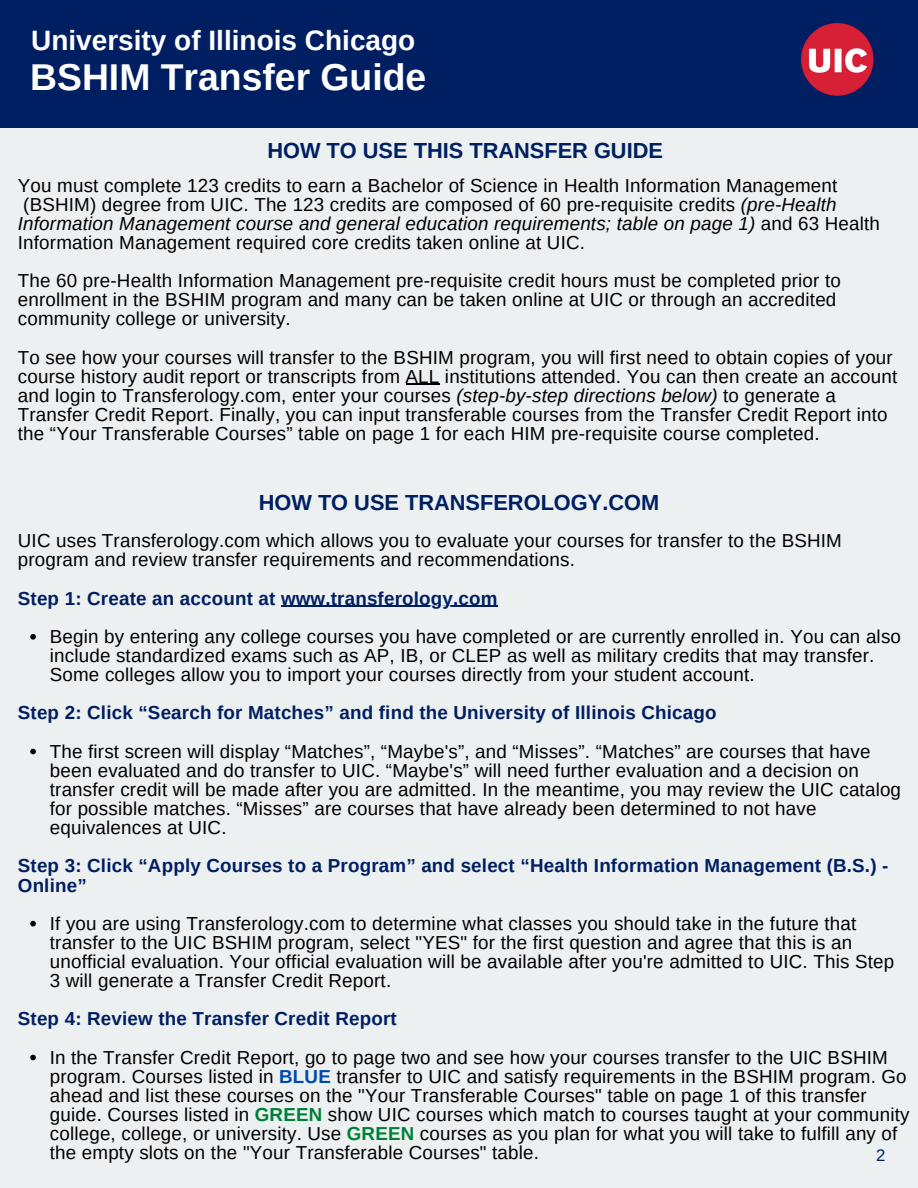
<style>
.page{position:relative;width:918px;height:1188px;background:#ecf0f1}
.page>*{position:absolute;margin:0;border:0;box-sizing:border-box;transform-origin:0 0}
.t1{font:700 37.35px "Arimo";color:#fff}
.t2{font:700 28.05px "Arimo";color:#fff}
.t3{font:700 21.75px "Arimo";color:#001e62}
.t4{font:18.75px/19.2px "Arimo";letter-spacing:.01em;color:#000}
.t5{font:700 18.75px/19.2px "Arimo";letter-spacing:.01em;color:#001e62}
.t6{font:16.65px "Arimo";color:#001e62}
.s1{font-style:italic}
.s2{font-weight:700;color:#004aad}
.s3{font-weight:700;color:#008037}
</style>
<div class="page">
<div style="left:0;top:0;width:918px;height:127px;background:#001e62"></div>
<img style="left:802px;top:24px;width:72px;height:72px">
<hr style="left:406px;top:384px;width:34px;height:1px;background:#000">
<svg style="left:30px;top:634px;width:6px;height:6px"></svg>
<svg style="left:30px;top:749px;width:6px;height:5px"></svg>
<svg style="left:30px;top:921px;width:6px;height:5px"></svg>
<svg style="left:30px;top:1055px;width:6px;height:5px"></svg>
<hr style="left:281px;top:606px;width:217px;height:1px;background:#001e62">
<p class="t2" style="left:31px;top:24px;width:386px">University of Illinois Chicago</p>
<p class="t1" style="left:30px;top:56px;width:398px">BSHIM Transfer Guide</p>
<p class="t3" style="left:267px;top:138px;width:397px">HOW TO USE THIS TRANSFER GUIDE</p>
<p class="t4" style="left:18px;top:175px;width:864px">You must complete 123 credits to earn a Bachelor of Science in Health Information Management (BSHIM) degree from UIC. The 123 credits are composed of 60 pre-requisite credits <span class="s1">(pre-Health Information Management course and general education requirements; table on page 1)</span> and 63 Health Information Management required core credits taken online at UIC.</p>
<p class="t4" style="left:18px;top:271px;width:825px">The 60 pre-Health Information Management pre-requisite credit hours must be completed prior to enrollment in the BSHIM program and many can be taken online at UIC or through an accredited community college or university.</p>
<p class="t4" style="left:18px;top:348px;width:881px">To see how your courses will transfer to the BSHIM program, you will first need to obtain copies of your course history audit report or transcripts from ALL institutions attended. You can then create an account and login to Transferology.com, enter your courses <span class="s1">(step-by-step directions below)</span> to generate a Transfer Credit Report. Finally, you can input transferable courses from the Transfer Credit Report into the “Your Transferable Courses” table on page 1 for each HIM pre-requisite course completed.</p>
<p class="t3" style="left:259px;top:490px;width:402px">HOW TO USE TRANSFEROLOGY.COM</p>
<p class="t4" style="left:18px;top:531px;width:826px">UIC uses Transferology.com which allows you to evaluate your courses for transfer to the BSHIM program and review transfer requirements and recommendations.</p>
<p class="t5" style="left:18px;top:589px;width:481px">Step 1: Create an account at www.transferology.com</p>
<p class="t4" style="left:50px;top:627px;width:853px">Begin by entering any college courses you have completed or are currently enrolled in. You can also include standardized exams such as AP, IB, or CLEP as well as military credits that may transfer.<br>Some colleges allow you to import your courses directly from your student account.</p>
<p class="t5" style="left:18px;top:703px;width:700px">Step 2: Click “Search for Matches” and find the University of Illinois Chicago</p>
<p class="t4" style="left:50px;top:742px;width:853px">The first screen will display “Matches”, “Maybe's”, and “Misses”. “Matches” are courses that have been evaluated and do transfer to UIC. “Maybe's” will need further evaluation and a decision on transfer credit will be made after you are admitted. In the meantime, you may review the UIC catalog for possible matches. “Misses” are courses that have already been determined to not have equivalences at UIC.</p>
<p class="t5" style="left:18px;top:856px;width:872px">Step 3: Click “Apply Courses to a Program” and select “Health Information Management (B.S.) -<br>Online”</p>
<p class="t4" style="left:50px;top:914px;width:846px">If you are using Transferology.com to determine what classes you should take in the future that transfer to the UIC BSHIM program, select "YES" for the first question and agree that this is an unofficial evaluation. Your official evaluation will be available after you're admitted to UIC. This Step 3 will generate a Transfer Credit Report.</p>
<p class="t5" style="left:18px;top:1009px;width:380px">Step 4: Review the Transfer Credit Report</p>
<p class="t4" style="left:50px;top:1048px;width:861px">In the Transfer Credit Report, go to page two and see how your courses transfer to the UIC BSHIM program. Courses listed in <span class="s2">BLUE</span> transfer to UIC and satisfy requirements in the BSHIM program. Go ahead and list these courses on the "Your Transferable Courses" table on page 1 of this transfer guide. Courses listed in <span class="s3">GREEN</span> show UIC courses which match to courses taught at your community college, college, or university. Use <span class="s3">GREEN</span> courses as you plan for what you will take to fulfill any of the empty slots on the "Your Transferable Courses" table.</p>
<p class="t6" style="left:876px;top:1146px;width:11px">2</p>
</div>
